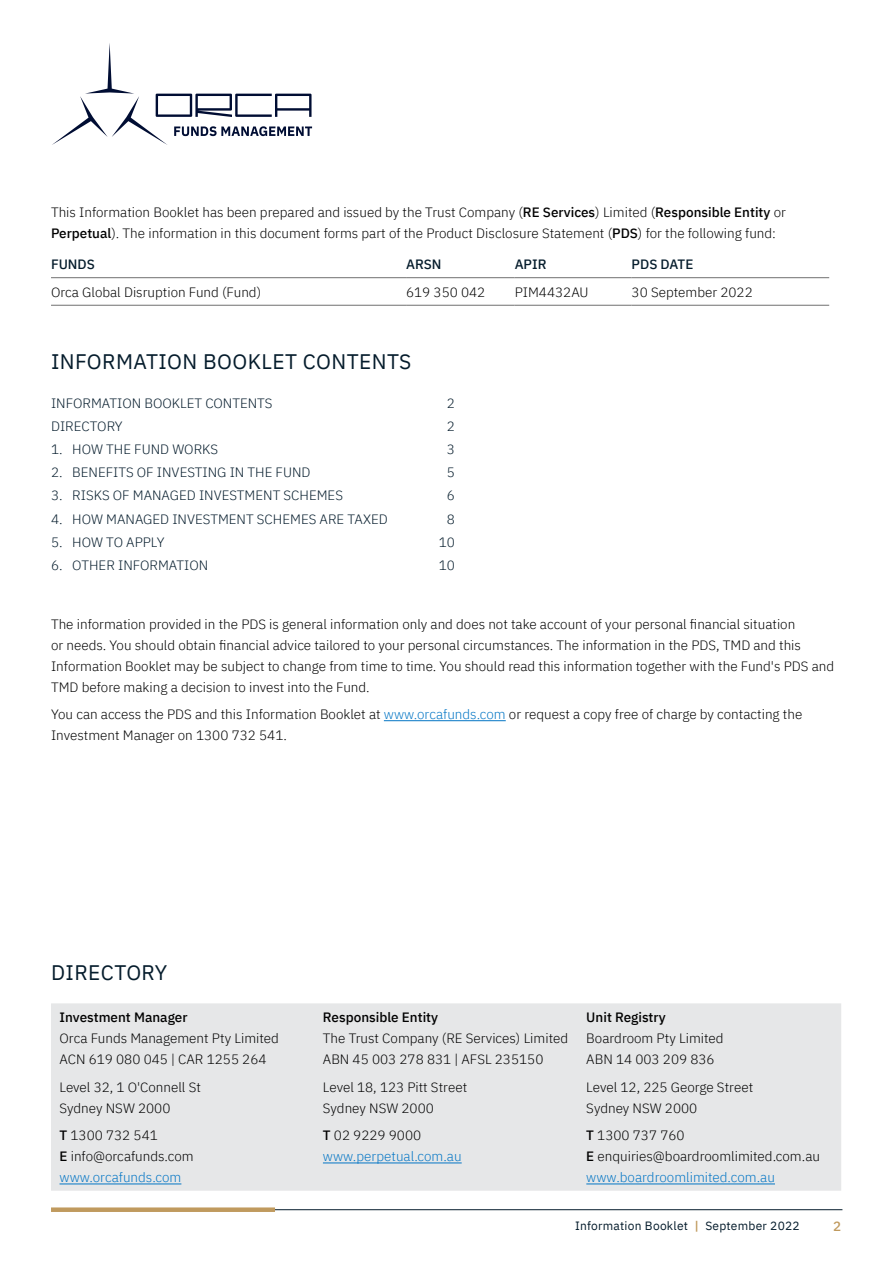
<style>
.page{position:relative;width:893px;height:1263px;background:#fff}
.page>*{position:absolute;margin:0;border:0;box-sizing:border-box;transform-origin:0 0}
.t1{font:21px "IBM Plex Sans";letter-spacing:.02em;color:#051c2c}
.Body_copy{font:300 13.5px/21px "IBM Plex Sans";color:#000}
.t2{font:300 13.5px "IBM Plex Sans";color:#051c2c}
.Table_body_text{font:300 13.5px "IBM Plex Sans";color:#000}
.Body_copy-2{font:300 13.5px/21px "IBM Plex Sans";color:#0476c5}
.Table_heading{font:500 13.5px "IBM Plex Sans";color:#051c2c}
.t3{font:500 13.5px "IBM Plex Sans";color:#c09a5e}
.t4{font:12px "IBM Plex Sans";letter-spacing:.02em;color:#051c2c}
.s1{font-weight:500}
.s2{color:#0476c5}
.s3{font-weight:500;color:#000}
.s4{color:#000}
.s5{font-weight:600;color:#c09a5e}
</style>
<div class="page">
<svg style="left:52px;top:43px;width:260px;height:102px"></svg>
<hr style="left:60px;top:1209px;width:782px;height:1px;background:#051c2c">
<div style="left:51px;top:1207px;width:224px;height:5px;background:#c09a5e"></div>
<hr style="left:51px;top:277px;width:355px;height:1px;background:#707070">
<hr style="left:406px;top:277px;width:109px;height:1px;background:#707070">
<hr style="left:515px;top:277px;width:117px;height:1px;background:#707070">
<hr style="left:632px;top:277px;width:197px;height:1px;background:#707070">
<hr style="left:51px;top:305px;width:355px;height:1px;background:#707070">
<hr style="left:406px;top:305px;width:109px;height:1px;background:#707070">
<hr style="left:515px;top:305px;width:117px;height:1px;background:#707070">
<hr style="left:632px;top:305px;width:197px;height:1px;background:#707070">
<div style="left:51px;top:1003px;width:790px;height:188px;background:#e6e7e8"></div>
<hr style="left:60px;top:1184px;width:121px;height:1px;background:#0476c5">
<hr style="left:323px;top:1163px;width:139px;height:1px;background:#0476c5">
<hr style="left:586px;top:1184px;width:189px;height:1px;background:#0476c5">
<hr style="left:384px;top:720px;width:122px;height:1px;background:#0476c5">
<p class="Body_copy" style="left:51px;top:200px;width:736px">This Information Booklet has been prepared and issued by the Trust Company (<span class="s1">RE Services</span>) Limited (<span class="s1">Responsible Entity</span> or<br><span class="s1">Perpetual</span>). The information in this document forms part of the Product Disclosure Statement (<span class="s1">PDS</span>) for the following fund:</p>
<p class="Table_heading" style="left:51px;top:254px;width:45px">FUNDS</p>
<p class="Table_heading" style="left:406px;top:254px;width:37px">ARSN</p>
<p class="Table_heading" style="left:515px;top:254px;width:33px">APIR</p>
<p class="Table_heading" style="left:632px;top:254px;width:63px">PDS DATE</p>
<p class="Table_body_text" style="left:51px;top:282px;width:212px">Orca Global Disruption Fund (Fund)</p>
<p class="Table_body_text" style="left:406px;top:282px;width:81px">619 350 042</p>
<p class="Table_body_text" style="left:515px;top:282px;width:75px">PIM4432AU</p>
<p class="Table_body_text" style="left:632px;top:282px;width:123px">30 September 2022</p>
<h1 class="t1" style="left:51px;top:345px;width:362px">INFORMATION BOOKLET CONTENTS</h1>
<p class="t2" style="left:51px;top:393px;width:223px">INFORMATION BOOKLET CONTENTS</p>
<p class="t2" style="left:447px;top:393px;width:10px">2</p>
<p class="t2" style="left:51px;top:416px;width:73px">DIRECTORY</p>
<p class="t2" style="left:447px;top:416px;width:10px">2</p>
<p class="t2" style="left:51px;top:439px;width:169px">1. HOW THE FUND WORKS</p>
<p class="t2" style="left:447px;top:439px;width:10px">3</p>
<p class="t2" style="left:51px;top:462px;width:261px">2. BENEFITS OF INVESTING IN THE FUND</p>
<p class="t2" style="left:447px;top:462px;width:10px">5</p>
<p class="t2" style="left:51px;top:485px;width:294px">3. RISKS OF MANAGED INVESTMENT SCHEMES</p>
<p class="t2" style="left:447px;top:485px;width:10px">6</p>
<p class="t2" style="left:51px;top:509px;width:338px">4. HOW MANAGED INVESTMENT SCHEMES ARE TAXED</p>
<p class="t2" style="left:447px;top:509px;width:10px">8</p>
<p class="t2" style="left:51px;top:532px;width:115px">5. HOW TO APPLY</p>
<p class="t2" style="left:439px;top:532px;width:18px">10</p>
<p class="t2" style="left:51px;top:555px;width:159px">6. OTHER INFORMATION</p>
<p class="t2" style="left:439px;top:555px;width:18px">10</p>
<p class="Body_copy" style="left:51px;top:612px;width:785px">The information provided in the PDS is general information only and does not take account of your personal financial situation<br>or needs. You should obtain financial advice tailored to your personal circumstances. The information in the PDS, TMD and this Information Booklet may be subject to change from time to time. You should read this information together with the Fund's PDS and TMD before making a decision to invest into the Fund.</p>
<p class="Body_copy" style="left:51px;top:702px;width:753px">You can access the PDS and this Information Booklet at <span class="s2">www.orcafunds.com</span> or request a copy free of charge by contacting the<br>Investment Manager on 1300 732 541.</p>
<h1 class="t1" style="left:51px;top:957px;width:118px">DIRECTORY</h1>
<p class="Body_copy" style="left:60px;top:1006px;width:221px"><span class="s1">Investment Manager<br></span>Orca Funds Management Pty Limited<br>ACN 619 080 045 | CAR 1255 264</p>
<p class="Body_copy" style="left:60px;top:1075px;width:143px">Level 32, 1 O'Connell St<br>Sydney NSW 2000</p>
<p class="Body_copy" style="left:60px;top:1124px;width:136px"><span class="s1">T</span> 1300 732 541<br><span class="s1">E</span> info@orcafunds.com <span class="s2">www.orcafunds.com</span></p>
<p class="Body_copy" style="left:323px;top:1006px;width:247px"><span class="s1">Responsible Entity<br></span>The Trust Company (RE Services) Limited<br>ABN 45 003 278 831 | AFSL 235150</p>
<p class="Body_copy" style="left:323px;top:1075px;width:146px">Level 18, 123 Pitt Street<br>Sydney NSW 2000</p>
<p class="Body_copy-2" style="left:323px;top:1124px;width:140px"><span class="s3">T</span> <span class="s4">02 9229 9000 </span>www.perpetual.com.au</p>
<p class="Body_copy" style="left:586px;top:1006px;width:139px"><span class="s1">Unit Registry<br></span>Boardroom Pty Limited<br>ABN 14 003 209 836</p>
<p class="Body_copy" style="left:586px;top:1075px;width:168px">Level 12, 225 George Street<br>Sydney NSW 2000</p>
<p class="Body_copy" style="left:586px;top:1124px;width:235px"><span class="s1">T</span> 1300 737 760<br><span class="s1">E</span> enquiries@boardroomlimited.com.au <span class="s2">www.boardroomlimited.com.au</span></p>
<p class="t4" style="left:575px;top:1217px;width:226px">Information Booklet <span class="s5">|</span> September 2022</p>
<p class="t3" style="left:833px;top:1216px;width:10px">2</p>
</div>
